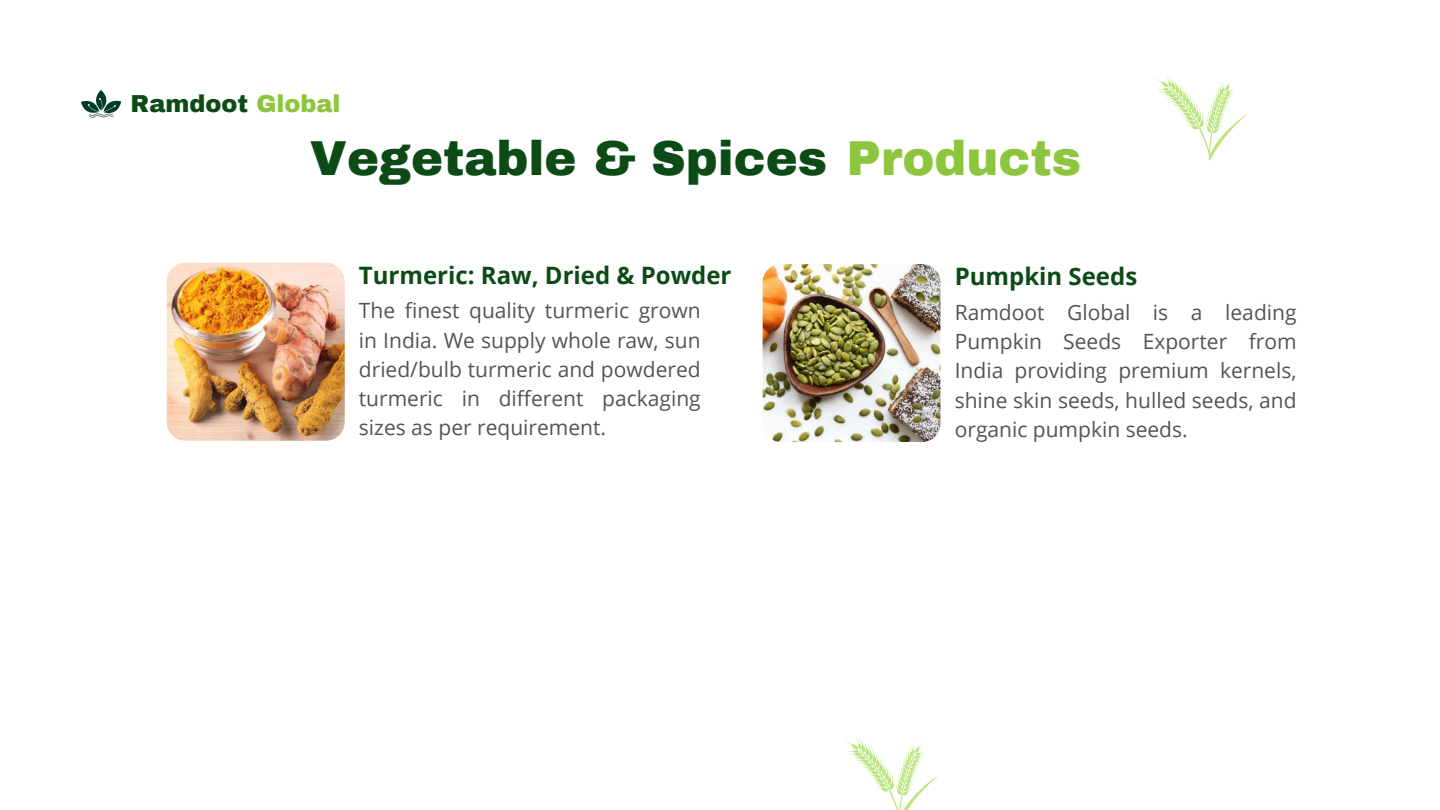
<style>
.page{position:relative;width:1440px;height:810px;background:#fff}
.page>*{position:absolute;margin:0;border:0;box-sizing:border-box;transform-origin:0 0}
.t1{font:900 48px "Archivo";color:#0c4b16}
.t2{font:700 24px "Open Sans";color:#0c4b16}
.t3{font:900 24px "Archivo";color:#0c4b16}
.t4{font:21px/29.2px "Open Sans";color:#545454;text-align:justify}
.s1{color:#8dc63e}
</style>
<div class="page">
<img style="left:167px;top:263px;width:178px;height:178px">
<svg style="left:81px;top:90px;width:40px;height:28px"></svg>
<svg style="left:1155px;top:76px;width:92px;height:84px"></svg>
<svg style="left:845px;top:738px;width:92px;height:72px"></svg>
<img style="left:762px;top:264px;width:179px;height:178px">
<p class="t3" style="left:131px;top:89px;width:211px">Ramdoot <span class="s1">Global</span></p>
<h1 class="t1" style="left:310px;top:129px;width:773px">Vegetable &amp; Spices <span class="s1">Products</span></h1>
<p class="t2" style="left:359px;top:258px;width:374px">Turmeric: Raw, Dried &amp; Powder</p>
<p class="t4" style="left:359px;top:296px;width:343px">The finest quality turmeric grown in India. We supply whole raw, sun dried/bulb turmeric and powdered turmeric in different packaging sizes as per requirement.</p>
<p class="t2" style="left:955px;top:259px;width:184px">Pumpkin Seeds</p>
<p class="t4" style="left:955px;top:297px;width:343px">Ramdoot Global is a leading Pumpkin Seeds Exporter from India providing premium kernels, shine skin seeds, hulled seeds, and organic pumpkin seeds.</p>
</div>
